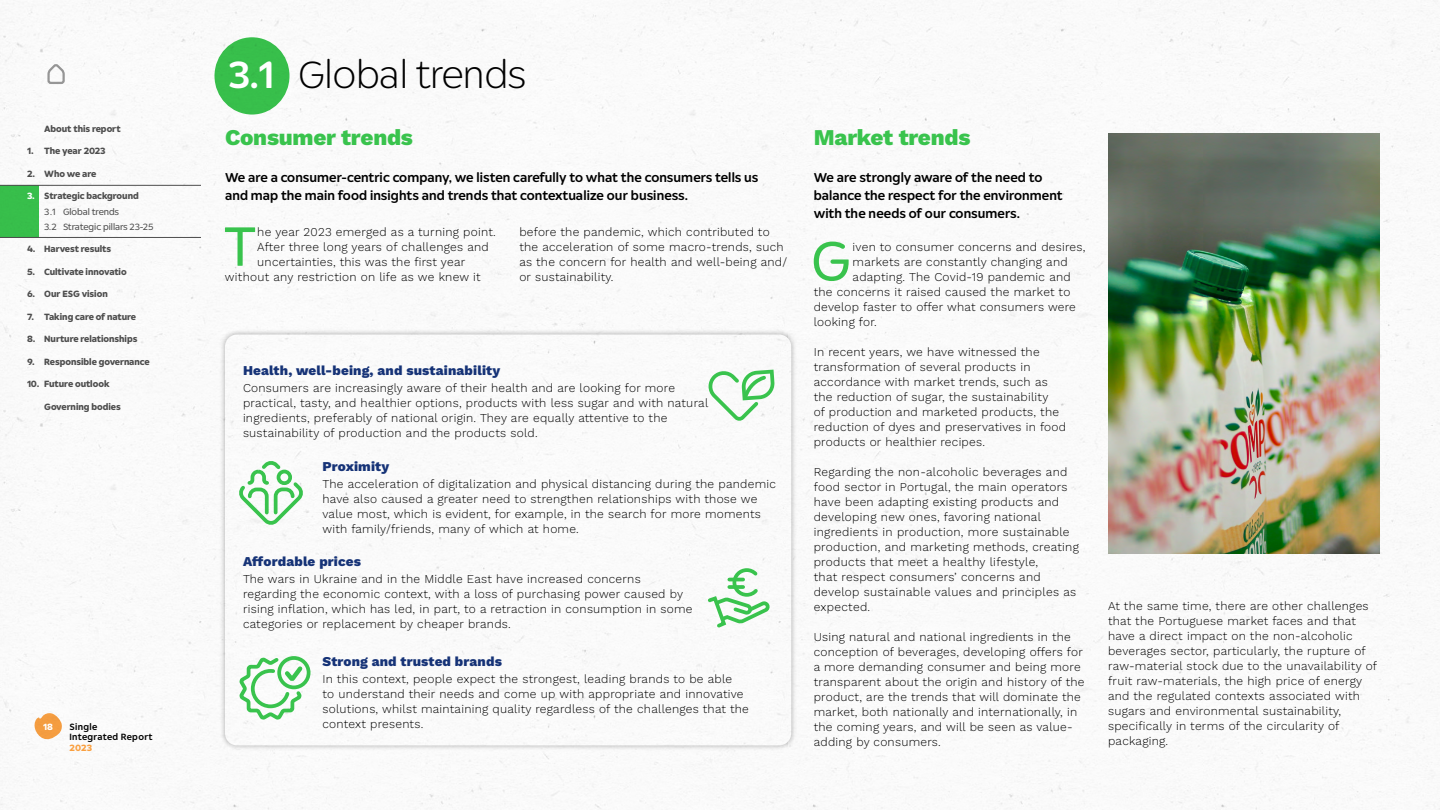
<style>
.page{position:relative;width:1440px;height:810px;background:#fff}
.page>*{position:absolute;margin:0;border:0;box-sizing:border-box;transform-origin:0 0}
.t1{font:54.82px "Sumol Compal Type";color:#39c34d}
.t2{font:100 37.5px "Sumol Compal Type";letter-spacing:-.02em;color:#000}
.t3{font:800 22.5px "Work Sans";letter-spacing:-.01em;color:#39c34d}
.t4{font:800 13.5px "Work Sans";letter-spacing:.01em;color:#163377}
.t5{font:500 12.75px/18px "Sumol Compal Type";color:#000}
.t6{font:300 12px/15px "Work Sans";letter-spacing:.02em;color:#000}
.t7{font:700 9px "Sumol Compal Type";letter-spacing:-.01em;color:#4d4d4d}
.t8{font:9px/15.4px "Sumol Compal Type";letter-spacing:-.01em;color:#4d4d4d}
.t9{font:500 9px/10.5px "Sumol Compal Type";letter-spacing:.035em;color:#000}
.t10{font:700 9px "Sumol Compal Type";color:#faa040}
.t11{font:700 9px "Sumol Compal Type";color:#fff}
.s1{font-weight:700;color:#fff}
.s2{font-weight:700}
.s3{font-weight:500;color:#fff}
</style>
<div class="page">
<img style="left:0;top:0;width:1440px;height:810px">
<svg style="left:46px;top:62px;width:20px;height:23px"></svg>
<div style="left:214px;top:37px;width:76px;height:78px;background:#39c34d;border-radius:50%"></div>
<div style="left:219px;top:329px;width:578px;height:422px;background:#000;opacity:.3"></div>
<div style="left:225px;top:334px;width:566px;height:411px;background:#fff;border-radius:12px"></div>
<svg style="left:707px;top:368px;width:68px;height:56px"></svg>
<svg style="left:707px;top:567px;width:65px;height:61px"></svg>
<svg style="left:239px;top:655px;width:67px;height:66px"></svg>
<div style="left:277px;top:656px;width:33px;height:33px;border:4px solid #39c34d;border-radius:50%"></div>
<svg style="left:237px;top:461px;width:68px;height:67px"></svg>
<img style="left:1108px;top:134px;width:272px;height:420px">
<div style="left:0;top:185px;width:38px;height:53px;background:#39c34d"></div>
<hr style="left:0;top:185px;width:201px;height:1px;background:#4d4d4d">
<hr style="left:0;top:237px;width:201px;height:1px;background:#4d4d4d">
<svg style="left:34px;top:713px;width:28px;height:33px"></svg>
<p class="t7" style="left:44px;top:122px;width:78px">About this report</p>
<p class="t7" style="left:27px;top:145px;width:80px">1. The year 2023</p>
<p class="t7" style="left:27px;top:167px;width:71px">2. Who we are</p>
<p class="t8" style="left:44px;top:188px;width:111px;text-indent:-17px"><span class="s1">3.</span> <span class="s2">Strategic background<br></span>3.1 Global trends<br>3.2 Strategic pillars 23-25</p>
<p class="t7" style="left:27px;top:243px;width:86px">4. Harvest results</p>
<p class="t7" style="left:27px;top:265px;width:101px">5. Cultivate innovatio</p>
<p class="t7" style="left:27px;top:288px;width:82px">6. Our ESG vision</p>
<p class="t7" style="left:27px;top:310px;width:111px">7. Taking care of nature</p>
<p class="t7" style="left:27px;top:333px;width:112px">8. Nurture relationships</p>
<p class="t7" style="left:27px;top:355px;width:124px">9. Responsible governance</p>
<p class="t7" style="left:27px;top:378px;width:84px">10. Future outlook</p>
<p class="t7" style="left:44px;top:400px;width:78px">Governing bodies</p>
<p class="t11" style="left:43px;top:720px;width:11px">18</p>
<p class="t9" style="left:69px;top:721px;width:85px">Single<br>Integrated Report</p>
<p class="t10" style="left:69px;top:741px;width:24px">2023</p>
<h2 class="t2" style="left:228px;top:50px;width:300px"><span class="s3">3.1</span> Global trends</h2>
<h3 class="t3" style="left:225px;top:121px;width:190px">Consumer trends</h3>
<h3 class="t3" style="left:814px;top:121px;width:158px">Market trends</h3>
<p class="t5" style="left:225px;top:169px;width:535px">We are a consumer-centric company, we listen carefully to what the consumers tells us and map the main food insights and trends that contextualize our business.</p>
<h1 class="t1" style="left:224px;top:209px;width:34px">T</h1>
<p class="t6" style="left:257px;top:224px;width:240px">he year 2023 emerged as a turning point.</p>
<p class="t5" style="left:814px;top:169px;width:251px">We are strongly aware of the need to balance the respect for the environment with the needs of our consumers.</p>
<h1 class="t1" style="left:811px;top:224px;width:42px">G</h1>
<p class="t6" style="left:853px;top:239px;width:234px">iven to consumer concerns and desires,</p>
<p class="t6" style="left:519px;top:224px;width:269px">before the pandemic, which contributed to the acceleration of some macro-trends, such as the concern for health and well-being and/ or sustainability.</p>
<p class="t6" style="left:257px;top:239px;width:233px">After three long years of challenges and</p>
<p class="t6" style="left:257px;top:254px;width:210px">uncertainties, this was the first year</p>
<p class="t6" style="left:225px;top:269px;width:257px">without any restriction on life as we knew it</p>
<p class="t6" style="left:853px;top:254px;width:217px">markets are constantly changing and</p>
<p class="t6" style="left:853px;top:269px;width:220px">adapting. The Covid-19 pandemic and</p>
<p class="t6" style="left:814px;top:284px;width:258px">the concerns it raised caused the market to</p>
<p class="t6" style="left:814px;top:299px;width:264px">develop faster to offer what consumers were</p>
<p class="t6" style="left:814px;top:314px;width:65px">looking for.</p>
<p class="t6" style="left:814px;top:344px;width:254px">In recent years, we have witnessed the transformation of several products in accordance with market trends, such as the reduction of sugar, the sustainability<br>of production and marketed products, the reduction of dyes and preservatives in food products or healthier recipes.</p>
<p class="t6" style="left:814px;top:464px;width:267px">Regarding the non-alcoholic beverages and food sector in Portugal, the main operators have been adapting existing products and developing new ones, favoring national ingredients in production, more sustainable production, and marketing methods, creating products that meet a healthy lifestyle,<br>that respect consumers’ concerns and develop sustainable values and principles as expected.</p>
<p class="t6" style="left:814px;top:629px;width:272px">Using natural and national ingredients in the conception of beverages, developing offers for a more demanding consumer and being more transparent about the origin and history of the product, are the trends that will dominate the market, both nationally and internationally, in the coming years, and will be seen as value&shy;adding by consumers.</p>
<p class="t4" style="left:243px;top:360px;width:259px">Health, well-being, and sustainability</p>
<p class="t6" style="left:243px;top:380px;width:467px">Consumers are increasingly aware of their health and are looking for more practical, tasty, and healthier options, products with less sugar and with natural ingredients, preferably of national origin. They are equally attentive to the sustainability of production and the products sold.</p>
<p class="t4" style="left:322px;top:456px;width:68px">Proximity</p>
<p class="t6" style="left:322px;top:476px;width:455px">The acceleration of digitalization and physical distancing during the pandemic have also caused a greater need to strengthen relationships with those we value most, which is evident, for example, in the search for more moments with family/friends, many of which at home.</p>
<p class="t4" style="left:243px;top:551px;width:120px">Affordable prices</p>
<p class="t6" style="left:243px;top:571px;width:451px">The wars in Ukraine and in the Middle East have increased concerns regarding the economic context, with a loss of purchasing power caused by rising inflation, which has led, in part, to a retraction in consumption in some categories or replacement by cheaper brands.</p>
<p class="t4" style="left:322px;top:651px;width:181px">Strong and trusted brands</p>
<p class="t6" style="left:322px;top:671px;width:428px">In this context, people expect the strongest, leading brands to be able<br>to understand their needs and come up with appropriate and innovative solutions, whilst maintaining quality regardless of the challenges that the context presents.</p>
<p class="t6" style="left:1108px;top:598px;width:271px">At the same time, there are other challenges that the Portuguese market faces and that have a direct impact on the non-alcoholic beverages sector, particularly, the rupture of raw-material stock due to the unavailability of fruit raw-materials, the high price of energy and the regulated contexts associated with sugars and environmental sustainability, specifically in terms of the circularity of packaging.</p>
</div>
